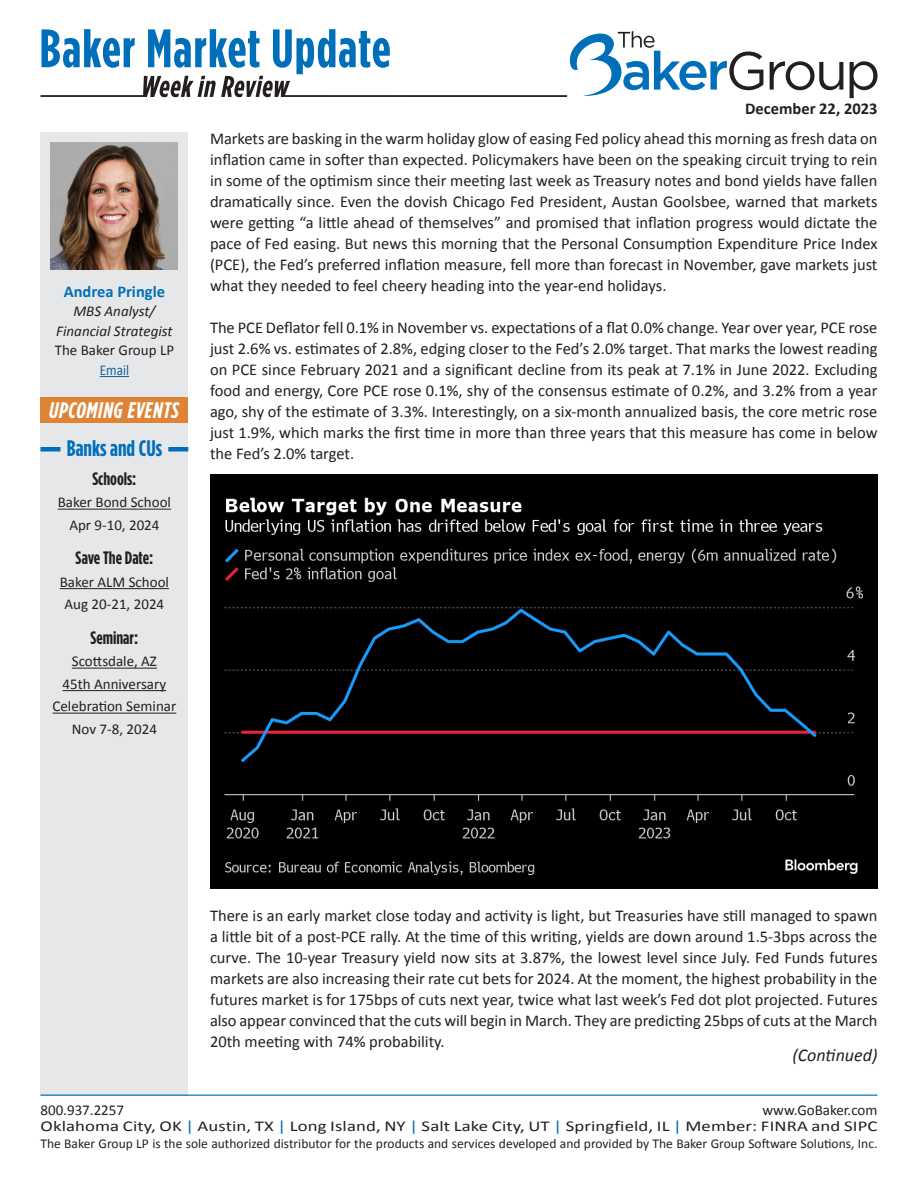
<style>
.page{position:relative;width:918px;height:1188px;background:#fff}
.page>*{position:absolute;margin:0;border:0;box-sizing:border-box;transform-origin:0 0}
.Body_Copy{font:italic 700 22.5px "Gotham Condensed";letter-spacing:.03em;color:#fff}
.Sidebar-Subhead{font:700 22.5px "Gotham Condensed";color:#006fba}
.Sidebar-Subhead-2{font:700 18px "Gotham Condensed";color:#231f20}
.Source{font:italic 18px "Calibri";color:#231f20}
.Body_Copy-2{font:16.5px/21px "Calibri";color:#231f20;text-align:justify}
.t1{font:700 16.5px "Calibri";color:#231f20}
.Name{font:700 16.5px "Calibri";color:#006fba}
.Body_Copy-3{font:15px/16.5px "Calibri";color:#231f20;text-align:right}
.t2{font:italic 15px "Calibri";color:#231f20}
.Sidebar-Subhead-3{font:15px "Calibri";color:#231f20}
.Company{font:15px "Calibri";color:#231f20}
.Email-Web_Links{font:15px "Calibri";color:#175d9e;scale:.88 1}
.t3{font:13.5px "Calibri";color:#231f20}
.s1{color:#006fba}
</style>
<div class="page">
<div style="left:40px;top:132px;width:148px;height:963px;background:#e6e7e9"></div>
<hr style="left:40px;top:1095px;width:838px;height:1px;background:#006fba">
<svg style="left:770px;top:61px;width:73px;height:29px"></svg>
<svg style="left:850px;top:61px;width:28px;height:37px"></svg>
<svg style="left:569px;top:31px;width:194px;height:65px"></svg>
<svg style="left:41px;top:29px;width:349px;height:68px"></svg>
<hr style="left:40px;top:95px;width:105px;height:2px;background:#231f20">
<hr style="left:283px;top:95px;width:284px;height:2px;background:#231f20">
<div style="left:40px;top:397px;width:148px;height:26px;background:#df8437"></div>
<hr style="left:58px;top:509px;width:113px;height:1px;background:#231f20">
<hr style="left:60px;top:588px;width:109px;height:1px;background:#231f20">
<hr style="left:72px;top:668px;width:85px;height:1px;background:#231f20">
<hr style="left:63px;top:690px;width:103px;height:1px;background:#231f20">
<hr style="left:53px;top:713px;width:123px;height:1px;background:#231f20">
<svg style="left:100px;top:376px;width:29px;height:1px"></svg>
<img style="left:51px;top:142px;width:127px;height:127px">
<div style="left:40px;top:447px;width:20px;height:5px;background:#006fba"></div>
<div style="left:168px;top:447px;width:20px;height:5px;background:#006fba"></div>
<img style="left:210px;top:474px;width:668px;height:414px">
<p class="Name" style="left:64px;top:281px;width:103px">Andrea Pringle</p>
<p class="t2" style="left:73px;top:302px;width:83px">MBS Analyst/</p>
<p class="t2" style="left:56px;top:322px;width:118px">Financial Strategist</p>
<p class="Company" style="left:55px;top:341px;width:121px">The Baker Group LP</p>
<p class="Email-Web_Links" style="left:100px;top:361px;width:35px">Email</p>
<p class="Body_Copy" style="left:49px;top:397px;width:131px">UPCOMING EVENTS</p>
<p class="Sidebar-Subhead" style="left:67px;top:435px;width:97px">Banks and CUs</p>
<p class="Sidebar-Subhead-2" style="left:92px;top:468px;width:45px">Schools:</p>
<p class="Body_Copy-3" style="left:58px;top:493px;width:115px">Baker Bond School</p>
<p class="Body_Copy-3" style="left:69px;top:516px;width:92px">Apr 9-10, 2024</p>
<p class="Sidebar-Subhead-2" style="left:76px;top:548px;width:79px">Save The Date:</p>
<p class="Body_Copy-3" style="left:60px;top:573px;width:111px">Baker ALM School</p>
<p class="Body_Copy-3" style="left:65px;top:595px;width:101px">Aug 20-21, 2024</p>
<p class="Sidebar-Subhead-2" style="left:91px;top:627px;width:49px">Seminar:</p>
<p class="Sidebar-Subhead-3" style="left:72px;top:652px;width:87px">Scottsdale, AZ</p>
<p class="Sidebar-Subhead-3" style="left:63px;top:675px;width:105px">45th Anniversary</p>
<p class="Body_Copy-3" style="left:53px;top:697px;width:125px">Celebration Seminar</p>
<p class="Body_Copy-3" style="left:72px;top:720px;width:87px">Nov 7-8, 2024</p>
<p class="t1" style="left:745px;top:98px;width:134px">December 22, 2023</p>
<p class="Body_Copy-2" style="left:210px;top:128px;width:669px">Markets are basking in the warm holiday glow of easing Fed policy ahead this morning as fresh data on inflation came in softer than expected. Policymakers have been on the speaking circuit trying to rein in some of the optimism since their meeting last week as Treasury notes and bond yields have fallen dramatically since. Even the dovish Chicago Fed President, Austan Goolsbee, warned that markets were getting “a little ahead of themselves” and promised that inflation progress would dictate the pace of Fed easing. But news this morning that the Personal Consumption Expenditure Price Index (PCE), the Fed’s preferred inflation measure, fell more than forecast in November, gave markets just what they needed to feel cheery heading into the year-end holidays.</p>
<p class="Body_Copy-2" style="left:210px;top:317px;width:669px">The PCE Deflator fell 0.1% in November vs. expectations of a flat 0.0% change. Year over year, PCE rose just 2.6% vs. estimates of 2.8%, edging closer to the Fed’s 2.0% target. That marks the lowest reading on PCE since February 2021 and a significant decline from its peak at 7.1% in June 2022. Excluding food and energy, Core PCE rose 0.1%, shy of the consensus estimate of 0.2%, and 3.2% from a year ago, shy of the estimate of 3.3%. Interestingly, on a six-month annualized basis, the core metric rose just 1.9%, which marks the first time in more than three years that this measure has come in below the Fed’s 2.0% target.</p>
<p class="Body_Copy-2" style="left:210px;top:905px;width:669px">There is an early market close today and activity is light, but Treasuries have still managed to spawn a little bit of a post-PCE rally. At the time of this writing, yields are down around 1.5-3bps across the curve. The 10-year Treasury yield now sits at 3.87%, the lowest level since July. Fed Funds futures markets are also increasing their rate cut bets for 2024. At the moment, the highest probability in the futures market is for 175bps of cuts next year, twice what last week’s Fed dot plot projected. Futures also appear convinced that the cuts will begin in March. They are predicting 25bps of cuts at the March 20th meeting with 74% probability.</p>
<p class="Source" style="left:792px;top:1043px;width:87px">(Continued)</p>
<p class="Body_Copy-3" style="left:40px;top:1101px;width:838px">www.GoBaker.com<br>Oklahoma City, OK <span class="s1">|</span> Austin, TX <span class="s1">|</span> Long Island, NY <span class="s1">|</span> Salt Lake City, UT <span class="s1">|</span> Springfield, IL <span class="s1">|</span> Member: FINRA and SIPC</p>
<p class="t3" style="left:40px;top:1135px;width:838px">The Baker Group LP is the sole authorized distributor for the products and services developed and provided by The Baker Group Software Solutions, Inc.</p>
<p class="Body_Copy-3" style="left:40px;top:1101px;width:85px">800.937.2257</p>
</div>
